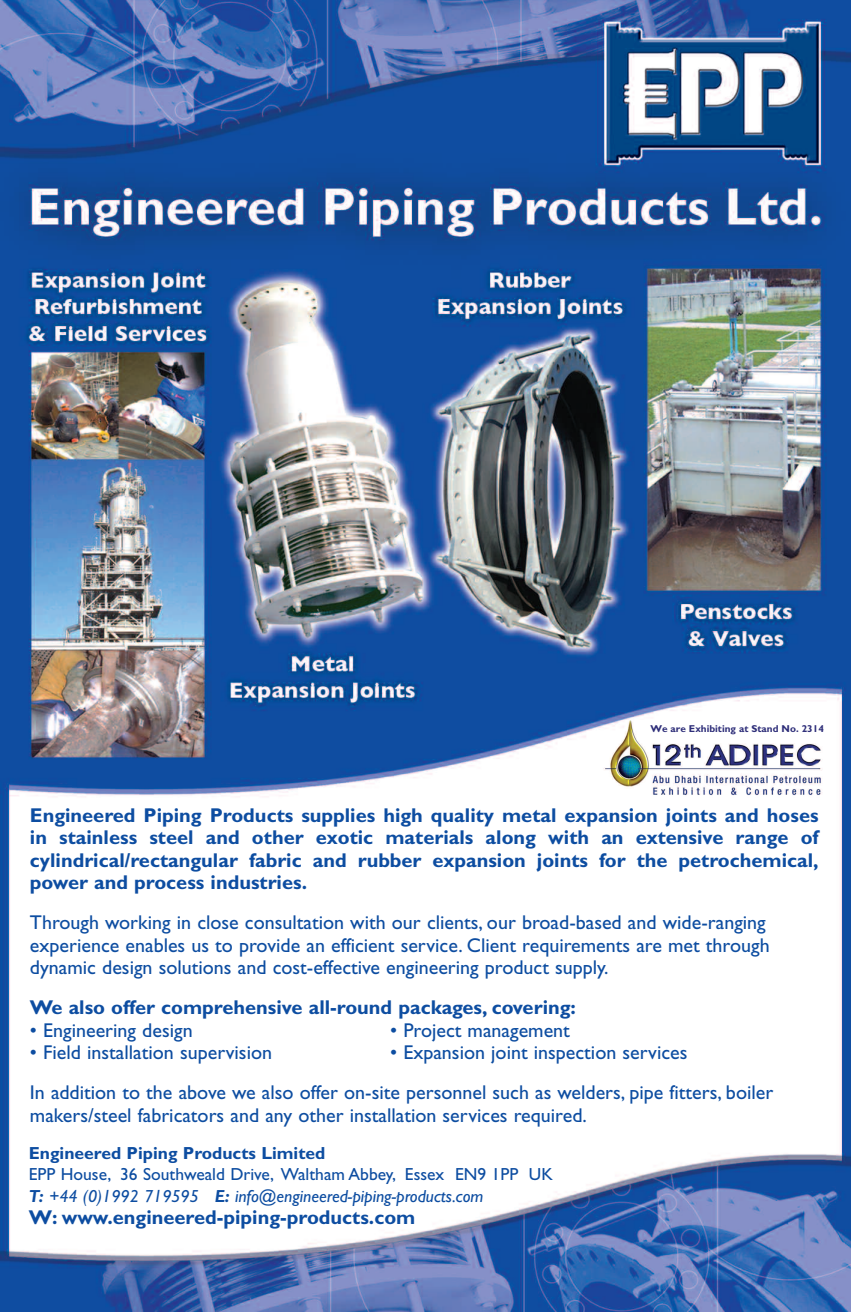
<style>
.page{position:relative;width:851px;height:1312px;background:#fff}
.page>*{position:absolute;margin:0;border:0;box-sizing:border-box;transform-origin:0 0}
.t1{font:20px/22.5px "Gill Sans";color:#0d4da1}
.t2{font:700 20px/22.5px "Gill Sans";color:#0d4da1;text-align:justify}
.t3{font:17.5px/21px "Gill Sans";color:#0d4da1}
.t4{font:700 17.5px "Gill Sans";color:#0d4da1}
.t5{font:700 10px "Gill Sans";color:#2e2e79}
.s1{font-weight:700;font-style:italic}
.s2{font-style:italic}
</style>
<div class="page">
<img style="left:0;top:0;width:850px;height:1311px">
<img style="left:601px;top:719px;width:223px;height:78px">
<p class="t5" style="left:650px;top:725px;width:175px">We are Exhibiting at Stand No. 2314</p>
<p class="t2" style="left:30px;top:805px;width:790px">Engineered Piping Products supplies high quality metal expansion joints and hoses in stainless steel and other exotic materials along with an extensive range of cylindrical/rectangular fabric and rubber expansion joints for the petrochemical, power and process industries.</p>
<p class="t1" style="left:30px;top:913px;width:741px">Through working in close consultation with our clients, our broad-based and wide-ranging experience enables us to provide an efficient service. Client requirements are met through dynamic design solutions and cost-effective engineering product supply.</p>
<p class="t2" style="left:30px;top:997px;width:547px">We also offer comprehensive all-round packages, covering:</p>
<p class="t1" style="left:30px;top:1020px;width:164px">• Engineering design</p>
<p class="t1" style="left:390px;top:1020px;width:181px">• Project management</p>
<p class="t1" style="left:30px;top:1043px;width:243px">• Field installation supervision</p>
<p class="t1" style="left:30px;top:1034px;width:744px;line-height:40px;text-indent:360px">• Expansion joint inspection services<br>In addition to the above we also offer on-site personnel such as welders, pipe fitters, boiler</p>
<p class="t1" style="left:30px;top:1105px;width:558px">makers/steel fabricators and any other installation services required.</p>
<p class="t4" style="left:29px;top:1146px;width:298px">Engineered Piping Products Limited</p>
<p class="t3" style="left:29px;top:1165px;width:525px">EPP House, 36 Southweald Drive, Waltham Abbey, Essex EN9 1PP UK<br><span class="s1">T:</span> <span class="s2">+44 (0)1992 719595</span> <span class="s1">E:</span> <span class="s2">info@engineered-piping-products.com</span></p>
<p class="t2" style="left:29px;top:1207px;width:388px">W: www.engineered-piping-products.com</p>
</div>
